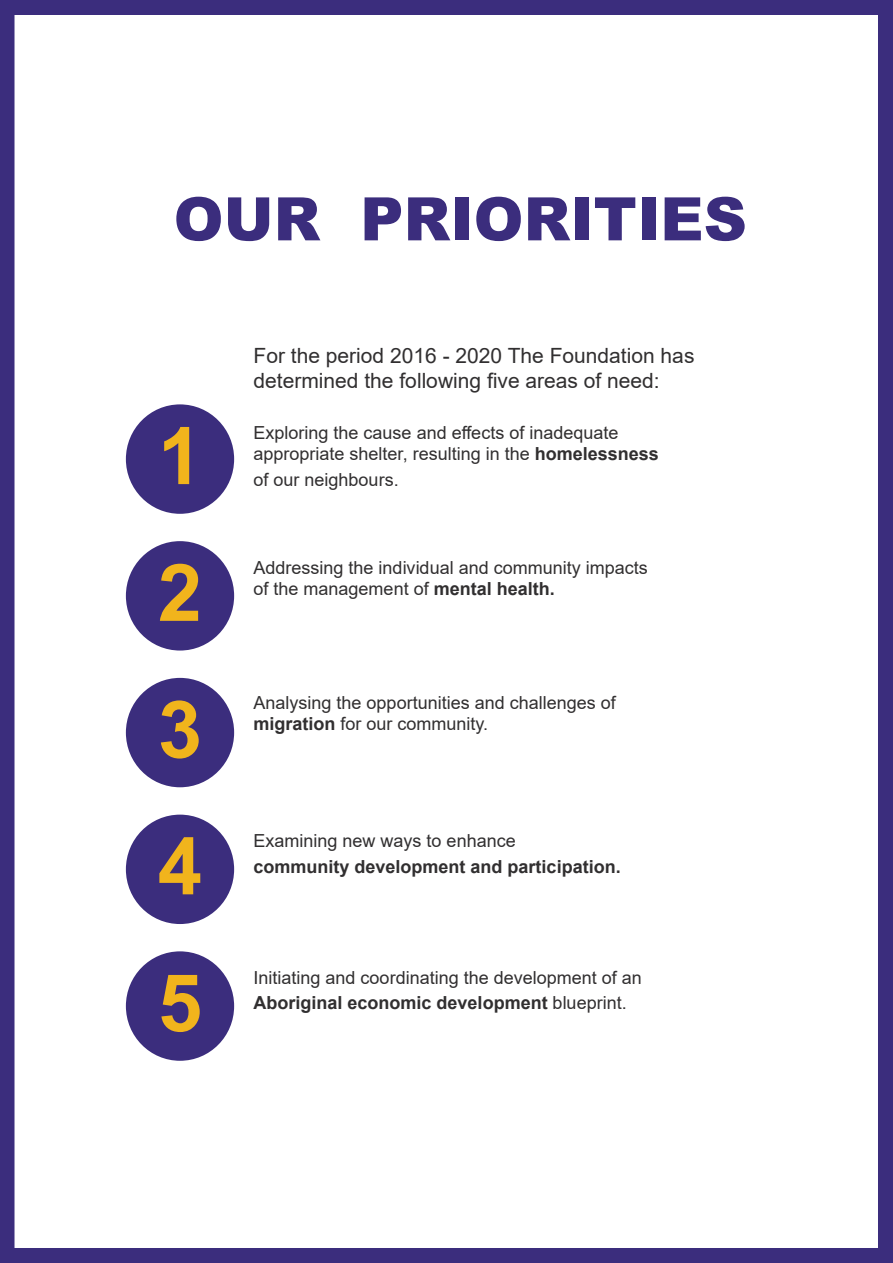
<style>
.page{position:relative;width:893px;height:1263px;background:#fff}
.page>*{position:absolute;margin:0;border:0;box-sizing:border-box;transform-origin:0 0}
.t1{font:700 79.5px "Arial";color:#f1b41c}
.t2{font:900 60px "Arial";color:#3b2d7d}
.t3{font:21px "Arial";color:#312f30}
.t4{font:18px "Arial";color:#312f30}
.t5{font:700 18px/25.2px "Arial";color:#312f30}
.s1{font-weight:700}
.s2{font-weight:400}
</style>
<div class="page">
<div style="left:0;top:0;width:893px;height:1263px;border:15px solid #3b2d7d"></div>
<div style="left:126px;top:404px;width:108px;height:110px;background:#3b2d7d;border-radius:50%"></div>
<div style="left:126px;top:951px;width:108px;height:110px;background:#3b2d7d;border-radius:50%"></div>
<div style="left:126px;top:815px;width:108px;height:109px;background:#3b2d7d;border-radius:50%"></div>
<div style="left:126px;top:678px;width:108px;height:109px;background:#3b2d7d;border-radius:50%"></div>
<div style="left:126px;top:541px;width:108px;height:109px;background:#3b2d7d;border-radius:50%"></div>
<p class="t2" style="left:174px;top:175px;width:575px">OUR PRIORITIES</p>
<p class="t1" style="left:158px;top:400px;width:46px">1</p>
<p class="t1" style="left:158px;top:537px;width:46px">2</p>
<p class="t1" style="left:158px;top:674px;width:46px">3</p>
<p class="t1" style="left:158px;top:810px;width:46px">4</p>
<p class="t1" style="left:158px;top:947px;width:46px">5</p>
<p class="t3" style="left:254px;top:341px;width:442px">For the period 2016 - 2020 The Foundation has</p>
<p class="t3" style="left:254px;top:366px;width:408px">determined the following five areas of need:</p>
<p class="t4" style="left:254px;top:420px;width:366px">Exploring the cause and effects of inadequate</p>
<p class="t4" style="left:254px;top:442px;width:407px">appropriate shelter, resulting in the <span class="s1">homelessness</span></p>
<p class="t4" style="left:254px;top:467px;width:147px">of our neighbours.</p>
<p class="t4" style="left:254px;top:555px;width:396px">Addressing the individual and community impacts</p>
<p class="t4" style="left:254px;top:577px;width:303px">of the management of <span class="s1">mental health.</span></p>
<p class="t4" style="left:254px;top:690px;width:364px">Analysing the opportunities and challenges of</p>
<p class="t4" style="left:254px;top:712px;width:236px"><span class="s1">migration</span> for our community.</p>
<p class="t5" style="left:254px;top:829px;width:369px"><span class="s2">Examining new ways to enhance<br></span>community development and participation.</p>
<p class="t4" style="left:254px;top:965px;width:390px">Initiating and coordinating the development of an</p>
<p class="t5" style="left:254px;top:991px;width:375px">Aboriginal economic development <span class="s2">blueprint.</span></p>
</div>
